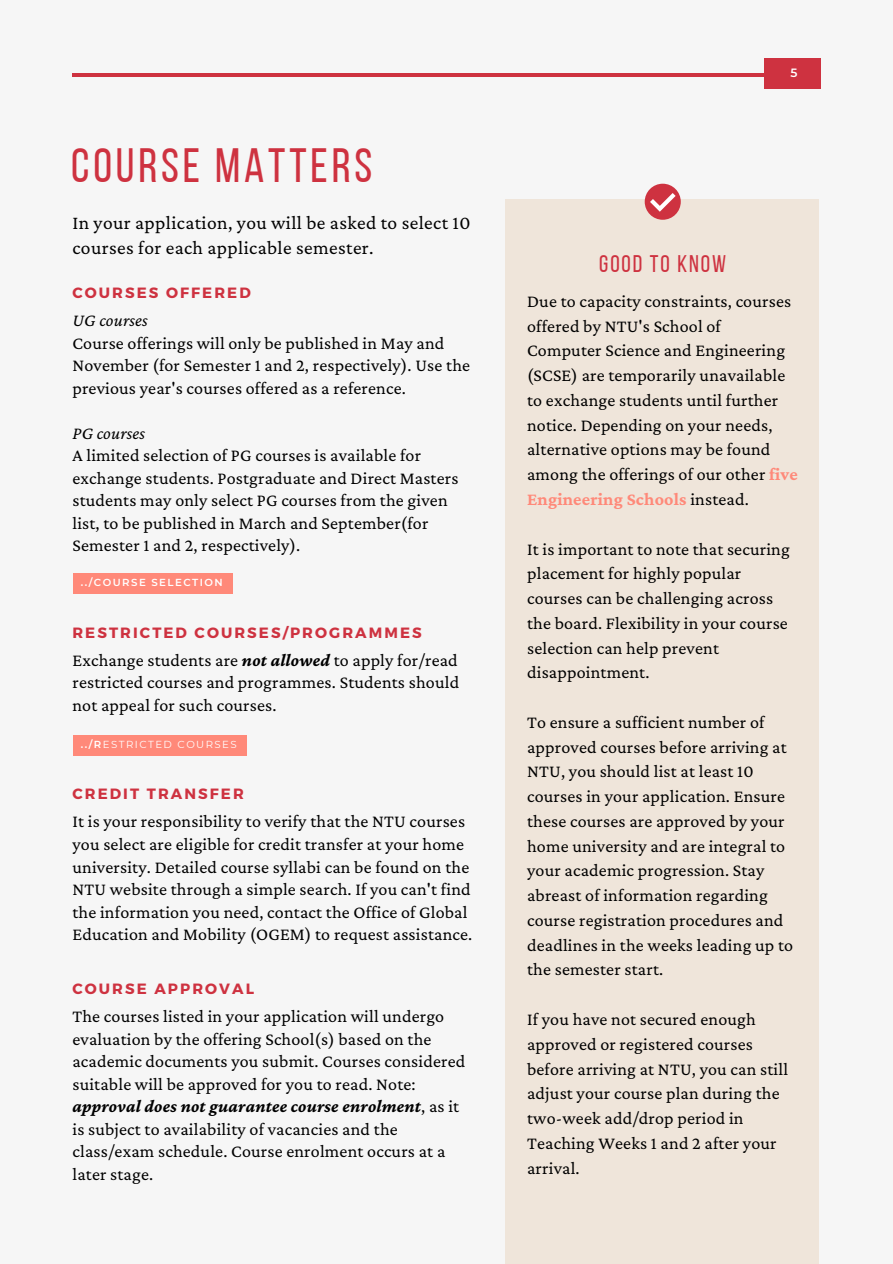
<style>
.page{position:relative;width:893px;height:1264px;background:#fff}
.page>*{position:absolute;margin:0;border:0;box-sizing:border-box;transform-origin:0 0}
.t1{font:48px "Bebas Neue";letter-spacing:.08em;color:#ce3240}
.t2{font:24px "Bebas Neue";letter-spacing:.08em;color:#ce3240}
.t3{font:19.5px/24.8px "Crimson Pro";letter-spacing:.02em;color:#000}
.t4{font:18px/24.8px "Crimson Pro";letter-spacing:.01em;color:#000}
.t5{font:italic 18px "Crimson Pro";letter-spacing:.01em;color:#000}
.t6{font:700 14.85px "Montserrat";letter-spacing:.14em;color:#ce3240}
.t7{font:600 12px "Montserrat";color:#fff}
.t8{font:10.2px "Montserrat";letter-spacing:.14em;color:#fff}
.t9{font:600 10.2px "Montserrat";letter-spacing:.14em;color:#fff}
.s1{font-weight:700;font-style:italic}
.s2{font-weight:600}
.s3{font-weight:700;color:#ff8979}
</style>
<div class="page">
<div style="left:0;top:0;width:892px;height:1263px;background:#f6f6f6"></div>
<div style="left:505px;top:200px;width:313px;height:1063px;background:#efe5da"></div>
<hr style="left:72px;top:73px;width:747px;height:4px;background:#ce3240">
<div style="left:73px;top:734px;width:173px;height:21px;background:#ff8979"></div>
<div style="left:73px;top:573px;width:159px;height:20px;background:#ff8979"></div>
<div style="left:644px;top:184px;width:36px;height:36px;background:#ce3240;border-radius:50%"></div>
<svg style="left:650px;top:193px;width:25px;height:19px"></svg>
<div style="left:764px;top:58px;width:56px;height:31px;background:#ce3240"></div>
<h1 class="t1" style="left:71px;top:146px;width:302px">COURSE MATTERS</h1>
<p class="t3" style="left:72px;top:210px;width:399px">In your application, you will be asked to select 10 courses for each applicable semester.</p>
<p class="t6" style="left:72px;top:283px;width:180px">COURSES OFFERED</p>
<p class="t5" style="left:72px;top:310px;width:77px">UG courses</p>
<p class="t4" style="left:72px;top:331px;width:399px;line-height:22.5px">Course offerings will only be published in May and<br>November (for Semester 1 and 2, respectively). Use the previous year's courses offered as a reference.</p>
<p class="t5" style="left:72px;top:422px;width:74px">PG courses</p>
<p class="t4" style="left:72px;top:444px;width:387px;line-height:22.5px">A limited selection of PG courses is available for exchange students. Postgraduate and Direct Masters students may only select PG courses from the given list, to be published in March and September(for Semester 1 and 2, respectively).</p>
<p class="t9" style="left:81px;top:576px;width:143px">../COURSE SELECTION</p>
<p class="t6" style="left:72px;top:622px;width:351px">RESTRICTED COURSES/PROGRAMMES</p>
<p class="t4" style="left:72px;top:648px;width:388px;line-height:22.5px;text-align:justify">Exchange students are <span class="s1">not allowed</span> to apply for/read restricted courses and programmes. Students should not appeal for such courses.</p>
<p class="t8" style="left:81px;top:738px;width:157px"><span class="s2">../R</span>ESTRICTED COURSES</p>
<p class="t6" style="left:72px;top:784px;width:173px">CREDIT TRANSFER</p>
<p class="t4" style="left:72px;top:810px;width:401px;line-height:22.5px">It is your responsibility to verify that the NTU courses you select are eligible for credit transfer at your home university. Detailed course syllabi can be found on the NTU website through a simple search. If you can't find the information you need, contact the Office of Global Education and Mobility (OGEM) to request assistance.</p>
<p class="t6" style="left:72px;top:979px;width:183px">COURSE APPROVAL</p>
<p class="t4" style="left:72px;top:1004px;width:394px;line-height:22.5px">The courses listed in your application will undergo evaluation by the offering School(s) based on the academic documents you submit. Courses considered suitable will be approved for you to read. Note: <span class="s1">approval does not guarantee course enrolment</span>, as it is subject to availability of vacancies and the class/exam schedule. Course enrolment occurs at a later stage.</p>
<p class="t7" style="left:790px;top:65px;width:9px">5</p>
<h2 class="t2" style="left:599px;top:254px;width:128px">GOOD TO KNOW</h2>
<p class="t4" style="left:527px;top:288px;width:272px">Due to capacity constraints, courses offered by NTU's School of Computer Science and Engineering (SCSE) are temporarily unavailable to exchange students until further notice. Depending on your needs, alternative options may be found among the offerings of our other <span class="s3">five Engineering Schools</span> instead.</p>
<p class="t4" style="left:527px;top:536px;width:264px">It is important to note that securing placement for highly popular courses can be challenging across the board. Flexibility in your course selection can help prevent disappointment.</p>
<p class="t4" style="left:527px;top:709px;width:267px">To ensure a sufficient number of approved courses before arriving at NTU, you should list at least 10 courses in your application. Ensure these courses are approved by your home university and are integral to your academic progression. Stay abreast of information regarding course registration procedures and deadlines in the weeks leading up to the semester start.</p>
<p class="t4" style="left:527px;top:1006px;width:262px">If you have not secured enough approved or registered courses before arriving at NTU, you can still adjust your course plan during the two-week add/drop period in<br>Teaching Weeks 1 and 2 after your arrival.</p>
</div>
